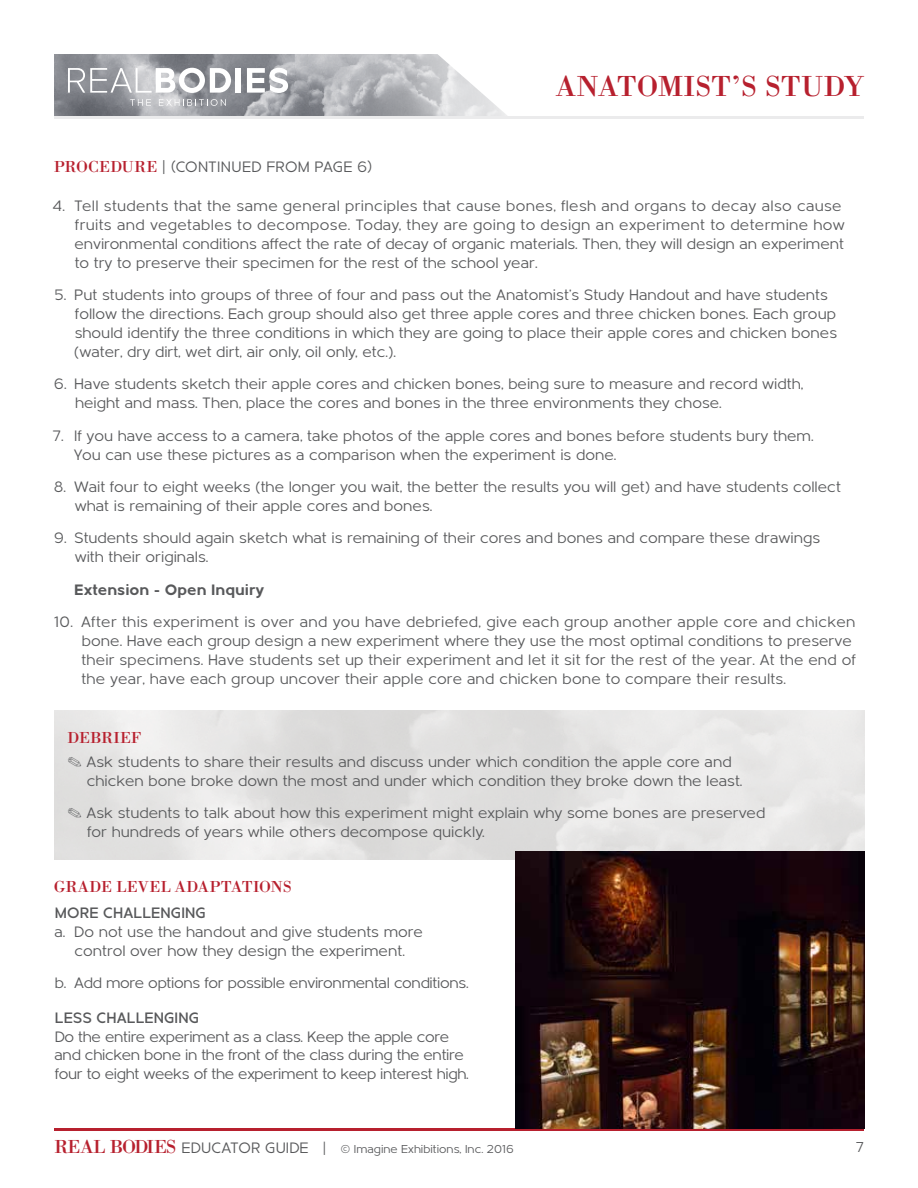
<style>
.page{position:relative;width:918px;height:1188px;background:#fff}
.page>*{position:absolute;margin:0;border:0;box-sizing:border-box;transform-origin:0 0}
.t1{font:30px "Bodoni XT";letter-spacing:-.01em;color:#b7202e}
.t2{font:16.5px "Bodoni XT";letter-spacing:.01em;color:#b7202e}
.t3{font:15.75px/18.9px "Metrisch";color:#58595b}
.t4{font:15.75px/18.9px "Metrisch";letter-spacing:-.02em;color:#58595b}
.t5{font:500 15.75px "Metrisch";letter-spacing:.005em;color:#58595b}
.t6{font:700 15.75px "Metrisch";color:#58595b}
.t7{font:15px "Metrisch";color:#58595b}
.t8{font:12px "Metrisch";color:#58595b}
.s1{font-family:"Bodoni XT";font-size:16.5px;color:#b7202e}
.s2{font-size:16.5px}
.s3{font-family:"Bodoni XT";font-size:19.5px;color:#b7202e}
.s4{font-size:15.75px}
</style>
<div class="page">
<img style="left:54px;top:54px;width:455px;height:63px">
<hr style="left:55px;top:117px;width:809px;height:2px;background:#ebebec">
<hr style="left:55px;top:1129px;width:809px;height:2px;background:#b7202e">
<svg style="left:68px;top:68px;width:163px;height:25px"></svg>
<div style="left:236px;top:68px;width:5px;height:25px;background:#fff"></div>
<svg style="left:247px;top:68px;width:41px;height:25px"></svg>
<svg style="left:130px;top:99px;width:21px;height:7px"></svg>
<svg style="left:159px;top:99px;width:67px;height:7px"></svg>
<img style="left:515px;top:851px;width:349px;height:278px">
<h1 class="t1" style="left:556px;top:67px;width:310px">ANATOMIST’S STUDY</h1>
<p class="t3" style="left:54px;top:158px;width:320px"><span class="s1">PROCEDURE</span> <span class="s2">|</span> (CONTINUED FROM PAGE 6)</p>
<p class="t3" style="left:75px;top:197px;width:772px;text-indent:-22px">4. Tell students that the same general principles that cause bones, flesh and organs to decay also cause fruits and vegetables to decompose. Today, they are going to design an experiment to determine how environmental conditions affect the rate of decay of organic materials. Then, they will design an experiment to try to preserve their specimen for the rest of the school year.</p>
<p class="t3" style="left:74px;top:286px;width:765px;text-indent:-19px">5. Put students into groups of three of four and pass out the Anatomist’s Study Handout and have students follow the directions. Each group should also get three apple cores and three chicken bones. Each group should identify the three conditions in which they are going to place their apple cores and chicken bones (water, dry dirt, wet dirt, air only, oil only, etc.).</p>
<p class="t3" style="left:75px;top:375px;width:730px;text-indent:-21px">6. Have students sketch their apple cores and chicken bones, being sure to measure and record width, height and mass. Then, place the cores and bones in the three environments they chose.</p>
<p class="t3" style="left:74px;top:426px;width:740px;text-indent:-22px">7. If you have access to a camera, take photos of the apple cores and bones before students bury them.<br>You can use these pictures as a comparison when the experiment is done.</p>
<p class="t3" style="left:75px;top:478px;width:768px;text-indent:-21px">8. Wait four to eight weeks (the longer you wait, the better the results you will get) and have students collect what is remaining of their apple cores and bones.</p>
<p class="t3" style="left:75px;top:529px;width:747px;text-indent:-21px">9. Students should again sketch what is remaining of their cores and bones and compare these drawings with their originals.</p>
<p class="t6" style="left:74px;top:580px;width:192px">Extension - Open Inquiry</p>
<p class="t3" style="left:82px;top:613px;width:776px;text-indent:-28px">10. After this experiment is over and you have debriefed, give each group another apple core and chicken bone. Have each group design a new experiment where they use the most optimal conditions to preserve their specimens. Have students set up their experiment and let it sit for the rest of the year. At the end of the year, have each group uncover their apple core and chicken bone to compare their results.</p>
<p class="t2" style="left:67px;top:727px;width:75px">DEBRIEF</p>
<p class="t3" style="left:87px;top:753px;width:656px;text-indent:-19px">✎ Ask students to share their results and discuss under which condition the apple core and chicken bone broke down the most and under which condition they broke down the least.</p>
<p class="t3" style="left:87px;top:804px;width:680px;text-indent:-20px">✎ Ask students to talk about how this experiment might explain why some bones are preserved for hundreds of years while others decompose quickly.</p>
<p class="t2" style="left:54px;top:876px;width:239px">GRADE LEVEL ADAPTATIONS</p>
<p class="t5" style="left:55px;top:904px;width:153px">MORE CHALLENGING</p>
<p class="t3" style="left:54px;top:922px;width:370px;text-align:center">a. Do not use the handout and give students more control over how they design the experiment.</p>
<p class="t4" style="left:55px;top:974px;width:414px">b. Add more options for possible environmental conditions.</p>
<p class="t5" style="left:55px;top:1009px;width:146px">LESS CHALLENGING</p>
<p class="t4" style="left:54px;top:1027px;width:415px">Do the entire experiment as a class. Keep the apple core and chicken bone in the front of the class during the entire four to eight weeks of the experiment to keep interest high.</p>
<p class="t8" style="left:54px;top:1142px;width:462px"><span class="s3">REAL BODIES</span> <span class="s4">EDUCATOR GUIDE |</span> © Imagine Exhibitions, Inc. 2016</p>
<p class="t7" style="left:856px;top:1139px;width:10px">7</p>
</div>
